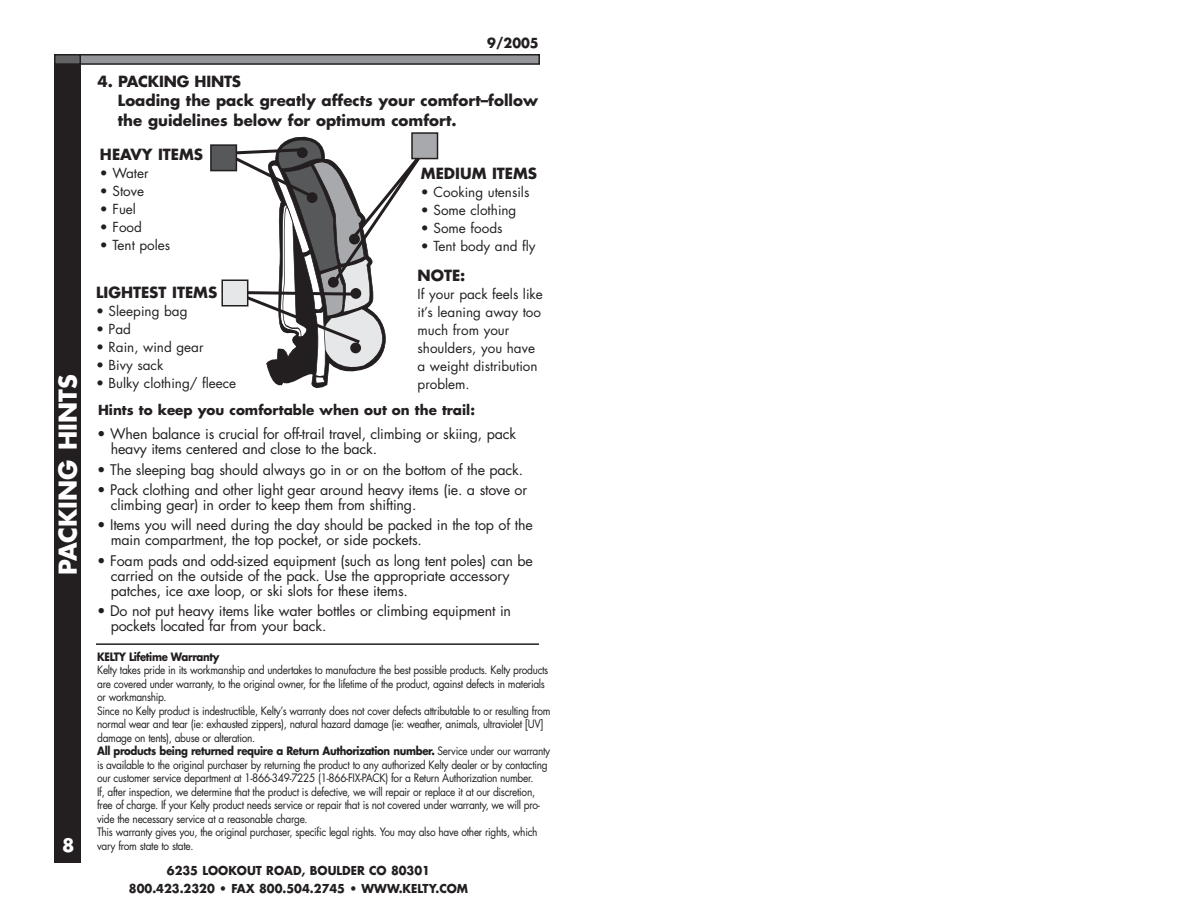
<style>
.page{position:relative;width:1188px;height:918px;background:#fff}
.page>*{position:absolute;margin:0;border:0;box-sizing:border-box;transform-origin:0 0}
.t1{font:700 24px "Futura";color:#fff}
.t2{font:700 18px "Futura";color:#fff}
.t3{font:700 15px/19.5px "Futura";color:#231f20}
.t4{font:14.25px/15px "Futura";letter-spacing:-.01em;color:#231f20}
.t5{font:13.5px/18px "Futura";color:#231f20}
.t6{font:700 13.5px "Futura";color:#231f20}
.t7{font:700 13.5px "Futura";color:#231f20;scale:.95 1}
.t8{font:700 12px/18px "Futura";color:#231f20;text-align:center;scale:.95 1}
.t9{font:11.25px/13.5px "Futura";letter-spacing:-.03em;color:#231f20;scale:.9 1}
.t10{font:700 11.25px "Futura";letter-spacing:-.035em;color:#231f20;scale:.9 1}
.s1{font-weight:700}
</style>
<div class="page">
<div style="left:80px;top:55px;width:459px;height:9px;background:#939598"></div>
<div style="left:80px;top:54px;width:460px;height:11px;border:2px solid #231f20"></div>
<div style="left:54px;top:59px;width:27px;height:803px;background:#231f20"></div>
<div style="left:55px;top:55px;width:25px;height:9px;background:#636366"></div>
<div style="left:54px;top:54px;width:27px;height:11px;border:2px solid #231f20"></div>
<hr style="left:96px;top:643px;width:443px;height:2px;background:#231f20">
<svg style="left:213px;top:132px;width:226px;height:257px"></svg>
<div style="left:350px;top:288px;width:11px;height:11px;background:#231f20;border-radius:50%"></div>
<div style="left:350px;top:343px;width:11px;height:10px;background:#231f20;border-radius:50%"></div>
<div style="left:222px;top:280px;width:26px;height:26px;background:#e6e7e9"></div>
<div style="left:221px;top:279px;width:27px;height:27px;border:2px solid #231f20"></div>
<div style="left:211px;top:145px;width:25px;height:26px;background:#57585a"></div>
<div style="left:210px;top:144px;width:27px;height:27px;border:2px solid #231f20"></div>
<div style="left:412px;top:133px;width:26px;height:26px;background:#a8a9ad"></div>
<div style="left:411px;top:132px;width:27px;height:27px;border:2px solid #231f20"></div>
<h1 class="t1" style="left:57px;top:575px;width:202px;rotate:-90deg">PACKING HINTS</h1>
<h2 class="t2" style="left:62px;top:837px;width:14px">8</h2>
<p class="t7" style="left:487px;top:37px;width:56px">9/2005</p>
<h3 class="t3" style="left:118px;top:73px;width:422px;text-indent:-20px">4. PACKING HINTS<br>Loading the pack greatly affects your comfort–follow the guidelines below for optimum comfort.</h3>
<h3 class="t3" style="left:100px;top:146px;width:105px">HEAVY ITEMS</h3>
<p class="t5" style="left:100px;top:166px;width:50px">• Water</p>
<p class="t5" style="left:100px;top:184px;width:46px">• Stove</p>
<p class="t5" style="left:100px;top:202px;width:37px">• Fuel</p>
<p class="t5" style="left:100px;top:220px;width:43px">• Food</p>
<p class="t5" style="left:100px;top:238px;width:72px">• Tent poles</p>
<h3 class="t3" style="left:421px;top:165px;width:118px">MEDIUM ITEMS</h3>
<p class="t5" style="left:421px;top:184px;width:110px">• Cooking utensils</p>
<p class="t5" style="left:421px;top:202px;width:97px">• Some clothing</p>
<p class="t5" style="left:421px;top:220px;width:83px">• Some foods</p>
<p class="t5" style="left:421px;top:238px;width:116px">• Tent body and fly</p>
<h3 class="t3" style="left:96px;top:284px;width:123px">LIGHTEST ITEMS</h3>
<p class="t5" style="left:96px;top:303px;width:93px">• Sleeping bag</p>
<p class="t5" style="left:96px;top:321px;width:36px">• Pad</p>
<p class="t5" style="left:96px;top:339px;width:109px">• Rain, wind gear</p>
<p class="t5" style="left:96px;top:357px;width:69px">• Bivy sack</p>
<p class="t5" style="left:96px;top:375px;width:142px">• Bulky clothing/ fleece</p>
<h3 class="t3" style="left:418px;top:266px;width:49px">NOTE:</h3>
<p class="t5" style="left:418px;top:286px;width:127px">If your pack feels like it’s leaning away too much from your shoulders, you have a weight distribution problem.</p>
<p class="t6" style="left:98px;top:404px;width:378px">Hints to keep you comfortable when out on the trail:</p>
<p class="t4" style="left:111px;top:428px;width:407px;text-indent:-14px">• When balance is crucial for off-trail travel, climbing or skiing, pack heavy items centered and close to the back.</p>
<p class="t4" style="left:97px;top:463px;width:427px">• The sleeping bag should always go in or on the bottom of the pack.</p>
<p class="t4" style="left:111px;top:484px;width:418px;text-indent:-14px">• Pack clothing and other light gear around heavy items (ie. a stove or climbing gear) in order to keep them from shifting.</p>
<p class="t4" style="left:111px;top:519px;width:424px;text-indent:-14px">• Items you will need during the day should be packed in the top of the main compartment, the top pocket, or side pockets.</p>
<p class="t4" style="left:111px;top:554px;width:424px;text-indent:-14px">• Foam pads and odd-sized equipment (such as long tent poles) can be carried on the outside of the pack. Use the appropriate accessory patches, ice axe loop, or ski slots for these items.</p>
<p class="t4" style="left:111px;top:605px;width:402px;text-indent:-14px">• Do not put heavy items like water bottles or climbing equipment in pockets located far from your back.</p>
<p class="t10" style="left:97px;top:651px;width:137px">KELTY Lifetime Warranty</p>
<p class="t9" style="left:97px;top:664px;width:505px">Kelty takes pride in its workmanship and undertakes to manufacture the best possible products. Kelty products are covered under warranty, to the original owner, for the lifetime of the product, against defects in materials or workmanship.<br>Since no Kelty product is indestructible, Kelty’s warranty does not cover defects attributable to or resulting from normal wear and tear (ie: exhausted zippers), natural hazard damage (ie: weather, animals, ultraviolet [UV] damage on tents), abuse or alteration.<br><span class="s1">All products being returned require a Return Authorization number.</span> Service under our warranty is available to the original purchaser by returning the product to any authorized Kelty dealer or by contacting our customer service department at 1-866-349-7225 (1-866-FIX-PACK) for a Return Authorization number.<br>If, after inspection, we determine that the product is defective, we will repair or replace it at our discretion, free of charge. If your Kelty product needs service or repair that is not covered under warranty, we will pro&shy;vide the necessary service at a reasonable charge.<br>This warranty gives you, the original purchaser, specific legal rights. You may also have other rights, which vary from state to state.</p>
<p class="t8" style="left:129px;top:863px;width:359px">6235 LOOKOUT ROAD, BOULDER CO 80301<br>800.423.2320 • FAX 800.504.2745 • WWW.KELTY.COM</p>
</div>
